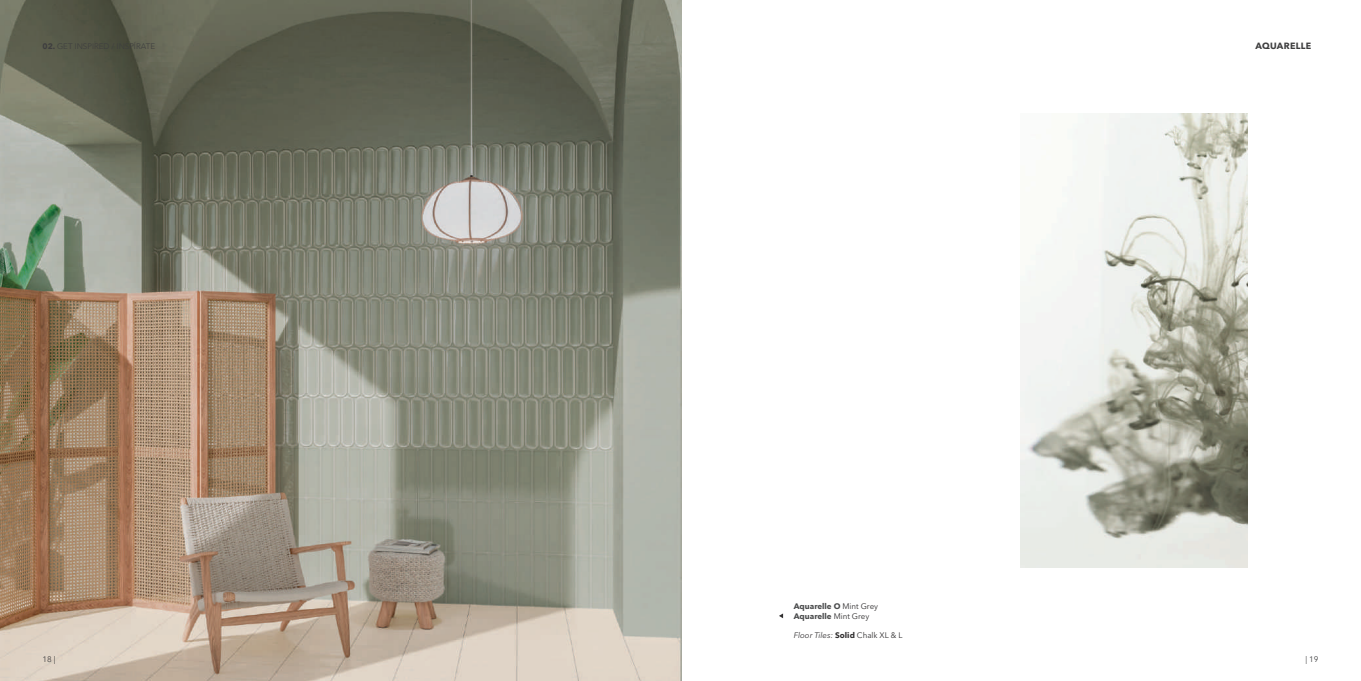
<style>
.page{position:relative;width:1361px;height:681px;background:#fff}
.page>*{position:absolute;margin:0;border:0;box-sizing:border-box;transform-origin:0 0}
.t1{font:700 9px "Avenir Next LT Pro";letter-spacing:.035em;color:#3e3e3f}
.t2{font:700 8px/9.6px "Avenir Next LT Pro";color:#4a4b4c}
.t3{font:italic 8px "Avenir Next LT Pro";color:#312f30}
.t4{font:8px "Avenir Next LT Pro";color:#3e3e3f}
.s1{font-weight:400;color:#312f30}
.s2{font-weight:700;font-style:normal}
.s3{font-style:normal}
</style>
<div class="page">
<svg style="left:779px;top:613px;width:4px;height:5px"></svg>
<img style="left:0;top:0;width:681px;height:680px">
<img style="left:1020px;top:113px;width:227px;height:454px">
<p class="t2" style="left:794px;top:601px;width:86px">Aquarelle O <span class="s1">Mint Grey<br></span>Aquarelle <span class="s1">Mint Grey</span></p>
<p class="t3" style="left:794px;top:630px;width:110px">Floor Tiles: <span class="s2">Solid</span> <span class="s3">Chalk XL &amp; L</span></p>
<p class="t1" style="left:1255px;top:41px;width:57px">AQUARELLE</p>
<p class="t4" style="left:43px;top:654px;width:15px">18 |</p>
<p class="t4" style="left:1305px;top:654px;width:15px">| 19</p>
</div>
